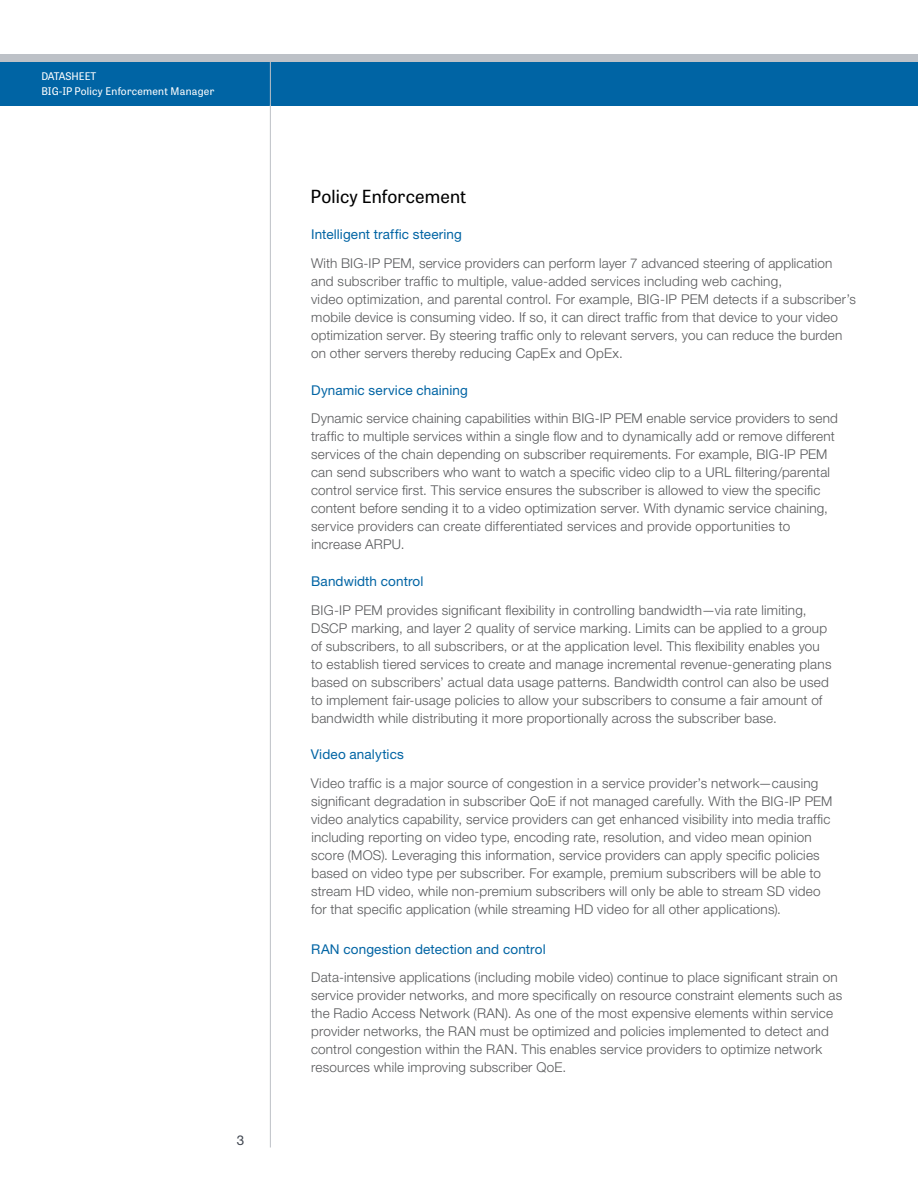
<style>
.page{position:relative;width:918px;height:1188px;background:#fff}
.page>*{position:absolute;margin:0;border:0;box-sizing:border-box;transform-origin:0 0}
.t1{font:18px "Tablet Gothic";letter-spacing:.01em;color:#000}
.t2{font:300 13.5px/18px "Helvetica Neue LT Std";letter-spacing:.015em;color:#58595b}
.t3{font:13.5px "Helvetica Neue LT Std";letter-spacing:.01em;color:#0064a4}
.t4{font:13.5px "Helvetica Neue LT Std";color:#3f454f}
.t5{font:10.5px/15px "Tablet Gothic";letter-spacing:.02em;color:#fff}
</style>
<div class="page">
<div style="left:0;top:56px;width:918px;height:50px;background:#0064a4"></div>
<div style="left:0;top:54px;width:918px;height:7px;background:#bdc1c7"></div>
<hr style="left:270px;top:105px;width:1px;height:1043px;background:#bdc1c7">
<hr style="left:270px;top:54px;width:1px;height:52px;background:#bdc1c7">
<p class="t5" style="left:41px;top:68px;width:174px">DATASHEET<br>BIG-IP Policy Enforcement Manager</p>
<p class="t4" style="left:237px;top:1132px;width:9px">3</p>
<h1 class="t1" style="left:311px;top:184px;width:157px">Policy Enforcement</h1>
<p class="t3" style="left:311px;top:226px;width:152px">Intelligent traffic steering</p>
<p class="t2" style="left:311px;top:254px;width:547px">With BIG-IP PEM, service providers can perform layer 7 advanced steering of application and subscriber traffic to multiple, value-added services including web caching,<br>video optimization, and parental control. For example, BIG-IP PEM detects if a subscriber’s mobile device is consuming video. If so, it can direct traffic from that device to your video optimization server. By steering traffic only to relevant servers, you can reduce the burden on other servers thereby reducing CapEx and OpEx.</p>
<p class="t3" style="left:311px;top:382px;width:158px">Dynamic service chaining</p>
<p class="t2" style="left:311px;top:409px;width:528px">Dynamic service chaining capabilities within BIG-IP PEM enable service providers to send traffic to multiple services within a single flow and to dynamically add or remove different services of the chain depending on subscriber requirements. For example, BIG-IP PEM can send subscribers who want to watch a specific video clip to a URL filtering/parental control service first. This service ensures the subscriber is allowed to view the specific content before sending it to a video optimization server. With dynamic service chaining, service providers can create differentiated services and provide opportunities to increase ARPU.</p>
<p class="t3" style="left:311px;top:573px;width:114px">Bandwidth control</p>
<p class="t2" style="left:311px;top:601px;width:522px">BIG-IP PEM provides significant flexibility in controlling bandwidth—via rate limiting, DSCP marking, and layer 2 quality of service marking. Limits can be applied to a group of subscribers, to all subscribers, or at the application level. This flexibility enables you to establish tiered services to create and manage incremental revenue-generating plans based on subscribers’ actual data usage patterns. Bandwidth control can also be used to implement fair-usage policies to allow your subscribers to consume a fair amount of bandwidth while distributing it more proportionally across the subscriber base.</p>
<p class="t3" style="left:311px;top:746px;width:95px">Video analytics</p>
<p class="t2" style="left:311px;top:774px;width:523px">Video traffic is a major source of congestion in a service provider’s network—causing significant degradation in subscriber QoE if not managed carefully. With the BIG-IP PEM video analytics capability, service providers can get enhanced visibility into media traffic including reporting on video type, encoding rate, resolution, and video mean opinion score (MOS). Leveraging this information, service providers can apply specific policies based on video type per subscriber. For example, premium subscribers will be able to stream HD video, while non-premium subscribers will only be able to stream SD video for that specific application (while streaming HD video for all other applications).</p>
<p class="t3" style="left:311px;top:941px;width:236px">RAN congestion detection and control</p>
<p class="t2" style="left:311px;top:968px;width:533px">Data-intensive applications (including mobile video) continue to place significant strain on service provider networks, and more specifically on resource constraint elements such as the Radio Access Network (RAN). As one of the most expensive elements within service provider networks, the RAN must be optimized and policies implemented to detect and control congestion within the RAN. This enables service providers to optimize network resources while improving subscriber QoE.</p>
</div>
